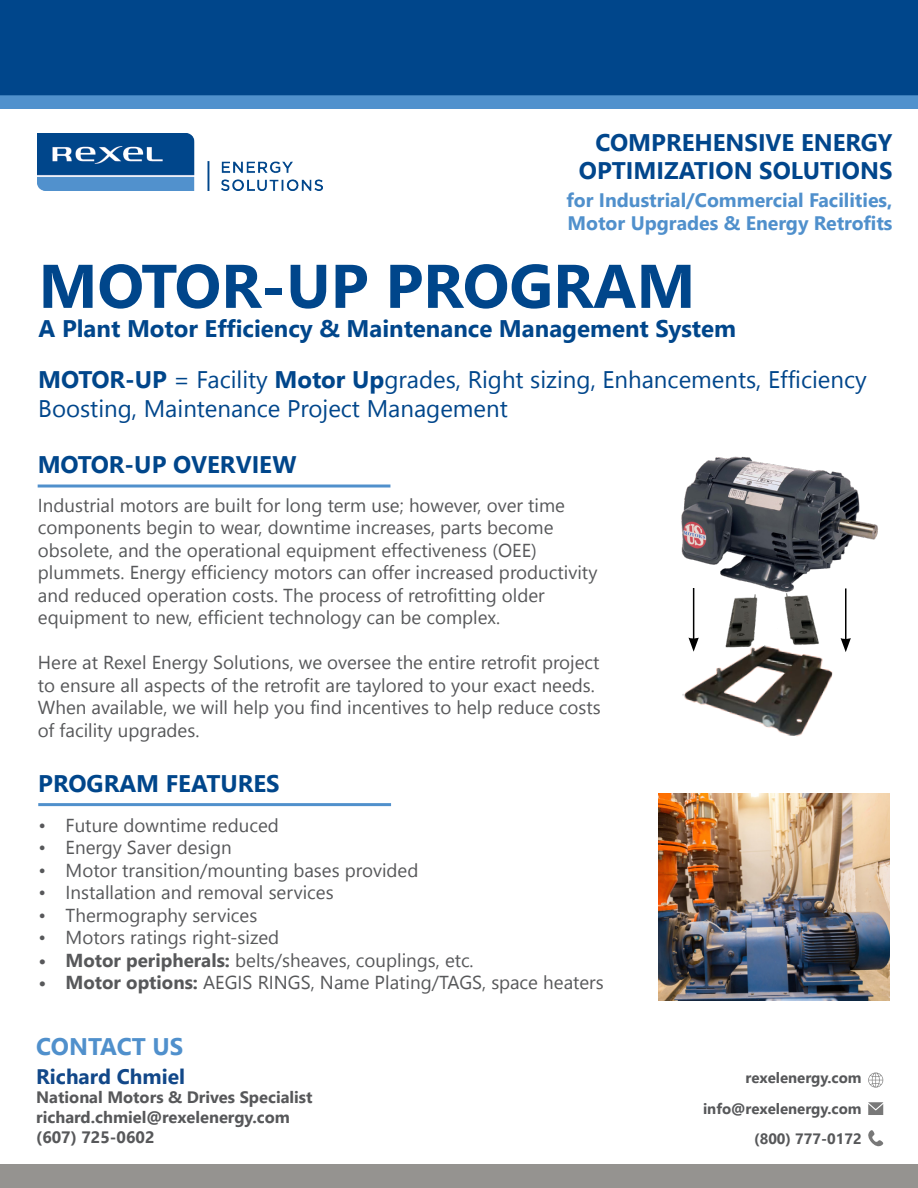
<style>
.page{position:relative;width:918px;height:1188px;background:#fff}
.page>*{position:absolute;margin:0;border:0;box-sizing:border-box;transform-origin:0 0}
.t1{font:700 61.5px "Nirmala UI";color:#00468b}
.t2{font:24px/28.8px "Nirmala UI";color:#00468b}
.t3{font:700 24px "Nirmala UI";color:#00468b}
.t4{font:700 24px "Nirmala UI";color:#01468c}
.t5{font:700 24px "Nirmala UI";color:#5090cc}
.t6{font:700 21px "Nirmala UI";color:#124889}
.t7{font:700 19.5px "Nirmala UI";color:#5090cc}
.t8{font:18.75px/22.5px "Nirmala UI";color:#57585a}
.t9{font:700 16.5px "Nirmala UI";color:#57585a}
.t10{font:700 15px "Nirmala UI";color:#57585a}
.s1{font-weight:700}
</style>
<div class="page">
<img style="left:38px;top:133px;width:284px;height:58px">
<svg style="left:868px;top:1073px;width:15px;height:15px"></svg>
<svg style="left:868px;top:1102px;width:15px;height:13px"></svg>
<svg style="left:868px;top:1130px;width:16px;height:17px"></svg>
<hr style="left:38px;top:803px;width:353px;height:3px;background:#5090cc">
<hr style="left:38px;top:485px;width:352px;height:3px;background:#5090cc">
<div style="left:0;top:93px;width:918px;height:16px;background:#5091cd"></div>
<div style="left:0;top:0;width:918px;height:95px;background:#00468b"></div>
<div style="left:0;top:1164px;width:918px;height:24px;background:#959390"></div>
<img style="left:658px;top:793px;width:232px;height:208px">
<img style="left:682px;top:638px;width:151px;height:98px">
<img style="left:681px;top:456px;width:197px;height:166px">
<img style="left:710px;top:583px;width:120px;height:75px">
<hr style="left:845px;top:588px;width:1px;height:52px;background:#000">
<svg style="left:841px;top:638px;width:10px;height:14px"></svg>
<hr style="left:693px;top:588px;width:1px;height:52px;background:#000">
<svg style="left:689px;top:638px;width:10px;height:14px"></svg>
<p class="t4" style="left:595px;top:122px;width:299px">COMPREHENSIVE ENERGY</p>
<p class="t4" style="left:579px;top:150px;width:315px">OPTIMIZATION SOLUTIONS</p>
<p class="t7" style="left:566px;top:183px;width:328px">for Industrial/Commercial Facilities,</p>
<p class="t7" style="left:568px;top:207px;width:326px">Motor Upgrades &amp; Energy Retrofits</p>
<p class="t1" style="left:39px;top:234px;width:658px">MOTOR-UP PROGRAM</p>
<p class="t3" style="left:39px;top:308px;width:699px">A Plant Motor Efficiency &amp; Maintenance Management System</p>
<p class="t2" style="left:38px;top:363px;width:830px"><span class="s1">MOTOR-UP</span> = Facility <span class="s1">Motor Up</span>grades, Right sizing, Enhancements, Efficiency<br>Boosting, Maintenance Project Management</p>
<p class="t3" style="left:38px;top:444px;width:260px">MOTOR-UP OVERVIEW</p>
<p class="t8" style="left:38px;top:493px;width:561px">Industrial motors are built for long term use; however, over time components begin to wear, downtime increases, parts become obsolete, and the operational equipment effectiveness (OEE) plummets. Energy efficiency motors can offer increased productivity and reduced operation costs. The process of retrofitting older equipment to new, efficient technology can be complex.</p>
<p class="t8" style="left:38px;top:650px;width:564px">Here at Rexel Energy Solutions, we oversee the entire retrofit project to ensure all aspects of the retrofit are taylored to your exact needs.<br>When available, we will help you find incentives to help reduce costs of facility upgrades.</p>
<p class="t3" style="left:38px;top:763px;width:243px">PROGRAM FEATURES</p>
<p class="t8" style="left:39px;top:813px;width:242px">• Future downtime reduced</p>
<p class="t8" style="left:39px;top:835px;width:195px">• Energy Saver design</p>
<p class="t8" style="left:39px;top:858px;width:381px">• Motor transition/mounting bases provided</p>
<p class="t8" style="left:39px;top:880px;width:297px">• Installation and removal services</p>
<p class="t8" style="left:39px;top:903px;width:220px">• Thermography services</p>
<p class="t8" style="left:39px;top:925px;width:242px">• Motors ratings right-sized</p>
<p class="t8" style="left:39px;top:948px;width:437px"><span class="s1">• Motor peripherals:</span> belts/sheaves, couplings, etc.</p>
<p class="t8" style="left:39px;top:970px;width:567px"><span class="s1">• Motor options:</span> AEGIS RINGS, Name Plating/TAGS, space heaters</p>
<p class="t5" style="left:36px;top:1026px;width:149px">CONTACT US</p>
<p class="t6" style="left:36px;top:1058px;width:150px">Richard Chmiel</p>
<p class="t9" style="left:36px;top:1083px;width:278px">National Motors &amp; Drives Specialist</p>
<p class="t9" style="left:36px;top:1103px;width:255px">richard.chmiel@rexelenergy.com</p>
<p class="t9" style="left:36px;top:1123px;width:120px">(607) 725-0602</p>
<p class="t10" style="left:746px;top:1065px;width:118px">rexelenergy.com</p>
<p class="t10" style="left:703px;top:1096px;width:160px">info@rexelenergy.com</p>
<p class="t10" style="left:754px;top:1126px;width:109px">(800) 777-0172</p>
</div>
